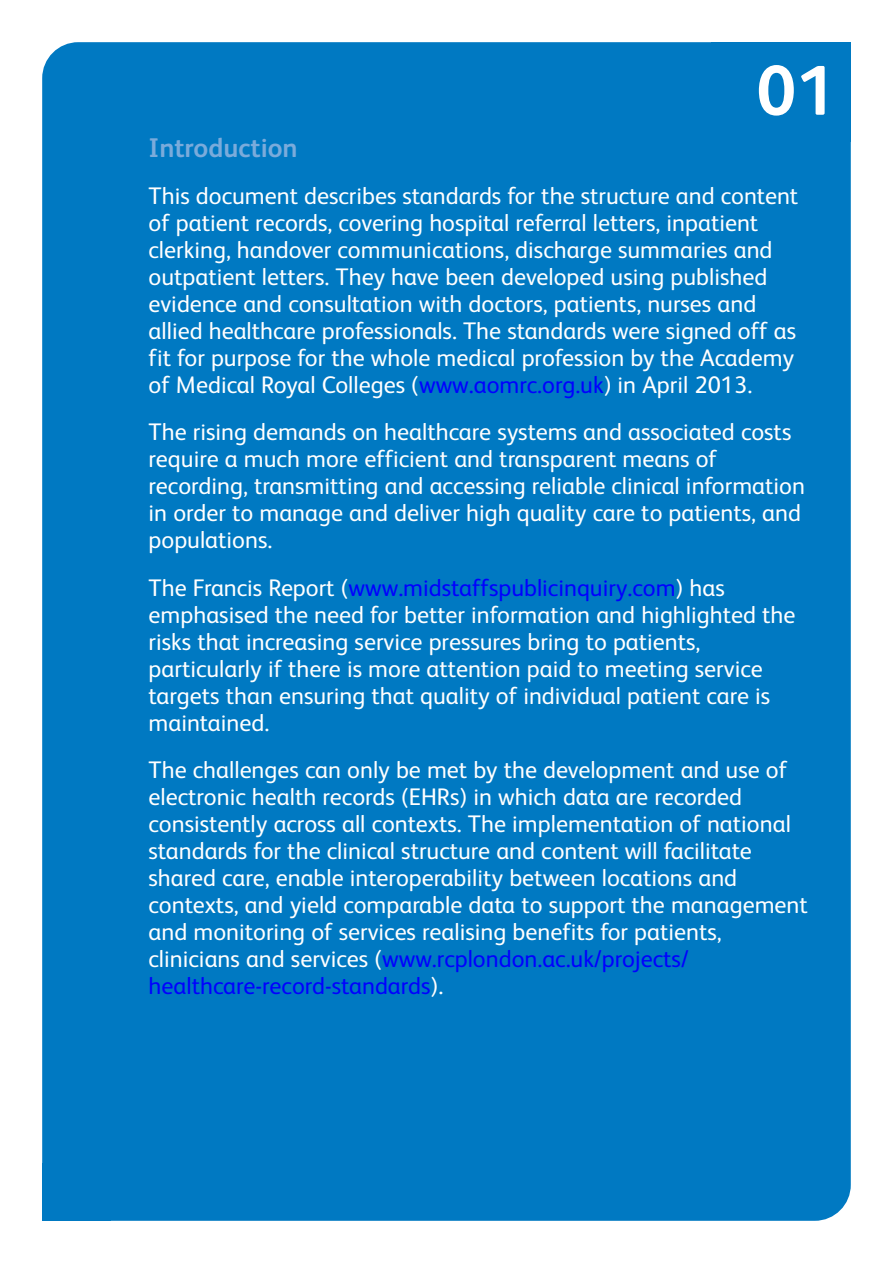
<style>
.page{position:relative;width:893px;height:1263px;background:#fff}
.page>*{position:absolute;margin:0;border:0;box-sizing:border-box;transform-origin:0 0}
.t1{font:700 70.5px "FS Albert";color:#fff}
.t2{font:700 27px "FS Albert";color:#7aabdb}
.t3{font:24px/27px "FS Albert";color:#fff}
.s1{color:#00f}
</style>
<div class="page">
<div style="left:42px;top:42px;width:809px;height:1179px;background:#0079c2"></div>
<h1 class="t1" style="left:756px;top:66px;width:81px">01</h1>
<p class="t2" style="left:148px;top:138px;width:151px">Introduction</p>
<p class="t3" style="left:148px;top:185px;width:651px">This document describes standards for the structure and content of patient records, covering hospital referral letters, inpatient clerking, handover communications, discharge summaries and outpatient letters. They have been developed using published evidence and consultation with doctors, patients, nurses and allied healthcare professionals. The standards were signed off as fit for purpose for the whole medical profession by the Academy of Medical Royal Colleges (<span class="s1">www.aomrc.org.uk</span>) in April 2013.</p>
<p class="t3" style="left:148px;top:421px;width:657px">The rising demands on healthcare systems and associated costs require a much more efficient and transparent means of recording, transmitting and accessing reliable clinical information in order to manage and deliver high quality care to patients, and populations.</p>
<p class="t3" style="left:148px;top:576px;width:648px">The Francis Report (<span class="s1">www.midstaffspublicinquiry.com</span>) has emphasised the need for better information and highlighted the risks that increasing service pressures bring to patients, particularly if there is more attention paid to meeting service targets than ensuring that quality of individual patient care is maintained.</p>
<p class="t3" style="left:148px;top:758px;width:660px">The challenges can only be met by the development and use of electronic health records (EHRs) in which data are recorded consistently across all contexts. The implementation of national standards for the clinical structure and content will facilitate shared care, enable interoperability between locations and contexts, and yield comparable data to support the management and monitoring of services realising benefits for patients, clinicians and services (<span class="s1">www.rcplondon.ac.uk/projects/ healthcare-record-standards</span>).</p>
</div>
